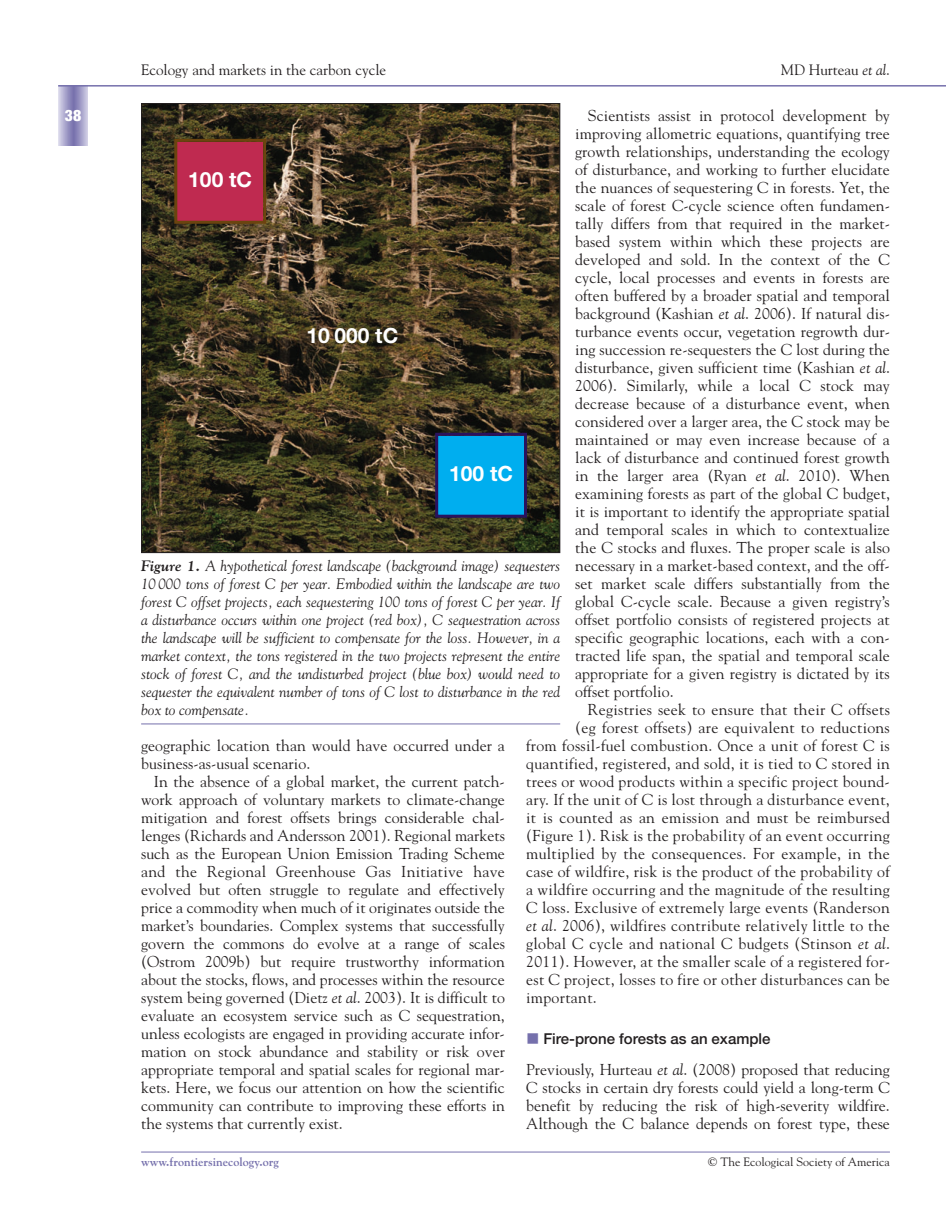
<style>
.page{position:relative;width:946px;height:1218px;background:#fff}
.page>*{position:absolute;margin:0;border:0;box-sizing:border-box;transform-origin:0 0}
.t1{font:700 21px "Helvetica Neue";color:#fff}
.t2{font:15.75px/18px "Goudy";letter-spacing:.02em;color:#231f20;text-align:justify}
.t3{font:900 condensed 15.75px "Helvetica Neue";color:#fff}
.t4{font:italic 15px/18px "Goudy";color:#231f20;text-align:justify}
.t5{font:15px "Goudy";color:#231f20}
.t6{font:500 15px "Helvetica Neue";color:#231f20}
.t7{font:12px "Goudy";color:#231f20}
.t8{font:700 12px "Goudy";color:#7570ac}
.s1{font-style:italic}
.s2{color:#7570ac}
.s3{font-weight:700}
</style>
<div class="page">
<svg style="left:58px;top:87px;width:30px;height:58px;background:#a5a1ca"></svg>
<hr style="left:58px;top:85px;width:887px;height:2px;background:#7570ac">
<hr style="left:141px;top:1151px;width:748px;height:1px;background:#7570ac">
<img style="left:143px;top:105px;width:415px;height:446px">
<hr style="left:141px;top:723px;width:419px;height:1px;background:#7570ac">
<div style="left:177px;top:142px;width:86px;height:79px;background:#bf2a50"></div>
<div style="left:174px;top:139px;width:92px;height:85px;border:3px solid #6b440f"></div>
<div style="left:438px;top:436px;width:86px;height:78px;background:#00aeef"></div>
<div style="left:435px;top:433px;width:92px;height:84px;border:3px solid #29135d"></div>
<p class="t3" style="left:65px;top:110px;width:18px">38</p>
<p class="t5" style="left:141px;top:64px;width:246px">Ecology and markets in the carbon cycle</p>
<p class="t5" style="left:780px;top:64px;width:111px">MD Hurteau <span class="s1">et al</span>.</p>
<p class="t2" style="left:575px;top:108px;width:316px;text-indent:13px">Scientists assist in protocol development by improving allometric equations, quantifying tree growth relationships, understanding the ecology of disturbance, and working to further elucidate the nuances of sequestering C in forests. Yet, the scale of forest C-cycle science often fundamen&shy;tally differs from that required in the market&shy;based system within which these projects are developed and sold. In the context of the C cycle, local processes and events in forests are often buffered by a broader spatial and temporal background (Kashian <span class="s1">et al</span>. 2006). If natural dis&shy;turbance events occur, vegetation regrowth dur&shy;ing succession re-sequesters the C lost during the disturbance, given sufficient time (Kashian <span class="s1">et al</span>.<br>2006). Similarly, while a local C stock may decrease because of a disturbance event, when considered over a larger area, the C stock may be maintained or may even increase because of a lack of disturbance and continued forest growth in the larger area (Ryan <span class="s1">et al</span>. 2010). When examining forests as part of the global C budget, it is important to identify the appropriate spatial and temporal scales in which to contextualize the C stocks and fluxes. The proper scale is also necessary in a market-based context, and the off&shy;set market scale differs substantially from the global C-cycle scale. Because a given registry’s offset portfolio consists of registered projects at specific geographic locations, each with a con&shy;tracted life span, the spatial and temporal scale appropriate for a given registry is dictated by its offset portfolio.</p>
<p class="t2" style="left:588px;top:702px;width:303px">Registries seek to ensure that their C offsets</p>
<p class="t2" style="left:575px;top:720px;width:316px">(eg forest offsets) are equivalent to reductions</p>
<p class="t2" style="left:526px;top:738px;width:365px">from fossil-fuel combustion. Once a unit of forest C is</p>
<p class="t2" style="left:526px;top:756px;width:365px">quantified, registered, and sold, it is tied to C stored in</p>
<p class="t2" style="left:526px;top:774px;width:365px">trees or wood products within a specific project bound-</p>
<p class="t2" style="left:526px;top:792px;width:365px">ary. If the unit of C is lost through a disturbance event,</p>
<p class="t2" style="left:526px;top:810px;width:365px">it is counted as an emission and must be reimbursed</p>
<p class="t2" style="left:526px;top:828px;width:365px">(Figure 1). Risk is the probability of an event occurring</p>
<p class="t2" style="left:526px;top:846px;width:365px">multiplied by the consequences. For example, in the</p>
<p class="t2" style="left:526px;top:864px;width:365px">case of wildfire, risk is the product of the probability of</p>
<p class="t2" style="left:526px;top:882px;width:365px">a wildfire occurring and the magnitude of the resulting</p>
<p class="t2" style="left:526px;top:900px;width:365px">C loss. Exclusive of extremely large events (Randerson</p>
<p class="t2" style="left:526px;top:918px;width:365px"><span class="s1">et al</span>. 2006), wildfires contribute relatively little to the</p>
<p class="t2" style="left:526px;top:936px;width:365px">global C cycle and national C budgets (Stinson <span class="s1">et al</span>.</p>
<p class="t2" style="left:526px;top:954px;width:365px">2011). However, at the smaller scale of a registered for-</p>
<p class="t2" style="left:526px;top:972px;width:365px">est C project, losses to fire or other disturbances can be</p>
<p class="t2" style="left:526px;top:990px;width:72px">important.</p>
<p class="t6" style="left:526px;top:1033px;width:246px"><span class="s2">■</span> Fire-prone forests as an example</p>
<p class="t2" style="left:526px;top:1062px;width:365px">Previously, Hurteau <span class="s1">et al</span>. (2008) proposed that reducing C stocks in certain dry forests could yield a long-term C benefit by reducing the risk of high-severity wildfire.<br>Although the C balance depends on forest type, these</p>
<h1 class="t1" style="left:188px;top:172px;width:65px">100 tC</h1>
<h1 class="t1" style="left:306px;top:328px;width:93px">10 000 tC</h1>
<h1 class="t1" style="left:449px;top:466px;width:65px">100 tC</h1>
<p class="t4" style="left:141px;top:558px;width:420px"><span class="s3">Figure 1.</span> A hypothetical forest landscape (background image) sequesters 10 000 tons of forest C per year. Embodied within the landscape are two forest C offset projects, each sequestering 100 tons of forest C per year. If a disturbance occurs within one project (red box), C sequestration across the landscape will be sufficient to compensate for the loss. However, in a market context, the tons registered in the two projects represent the entire stock of forest C, and the undisturbed project (blue box) would need to sequester the equivalent number of tons of C lost to disturbance in the red box to compensate.</p>
<p class="t2" style="left:141px;top:738px;width:365px">geographic location than would have occurred under a business-as-usual scenario.</p>
<p class="t2" style="left:141px;top:774px;width:365px;text-indent:13px">In the absence of a global market, the current patch&shy;work approach of voluntary markets to climate-change mitigation and forest offsets brings considerable chal&shy;lenges (Richards and Andersson 2001). Regional markets such as the European Union Emission Trading Scheme and the Regional Greenhouse Gas Initiative have evolved but often struggle to regulate and effectively price a commodity when much of it originates outside the market’s boundaries. Complex systems that successfully govern the commons do evolve at a range of scales (Ostrom 2009b) but require trustworthy information about the stocks, flows, and processes within the resource system being governed (Dietz <span class="s1">et al</span>. 2003). It is difficult to evaluate an ecosystem service such as C sequestration, unless ecologists are engaged in providing accurate infor&shy;mation on stock abundance and stability or risk over appropriate temporal and spatial scales for regional mar&shy;kets. Here, we focus our attention on how the scientific community can contribute to improving these efforts in the systems that currently exist.</p>
<p class="t8" style="left:141px;top:1157px;width:139px">www.frontiersinecology.org</p>
<p class="t7" style="left:708px;top:1157px;width:183px">© The Ecological Society of America</p>
</div>
